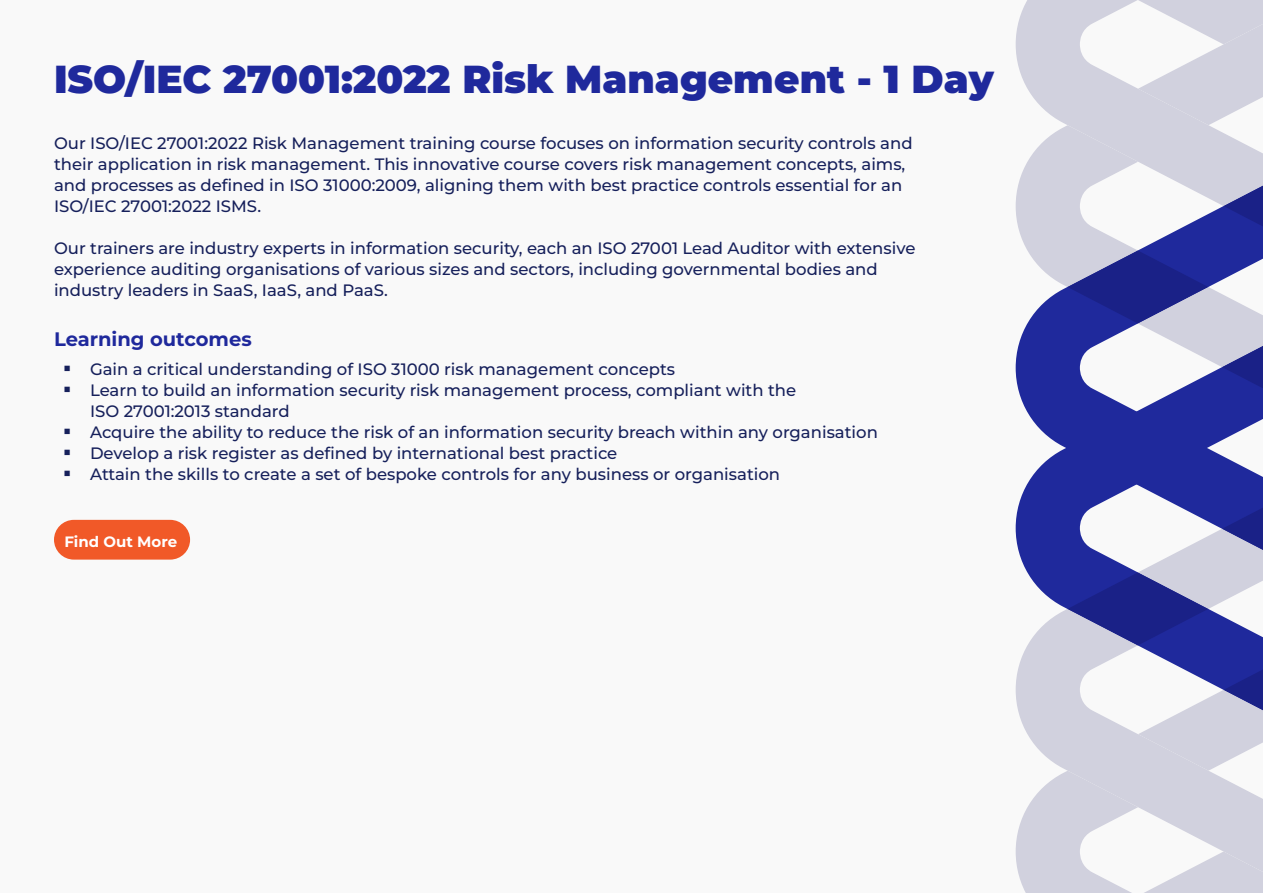
<style>
.page{position:relative;width:1263px;height:893px;background:#f9f9f9}
.page>*{position:absolute;margin:0;border:0;box-sizing:border-box;transform-origin:0 0}
.t1{font:900 39px "Montserrat";color:#1f299c}
.t2{font:700 19.5px "Montserrat";color:#1f299c}
.t3{font:500 16.5px/21px "Montserrat";color:#16205b}
.t4{font:700 15px "Montserrat";color:#fff}
</style>
<div class="page">
<svg style="left:1016px;top:552px;width:247px;height:341px;fill:#d1d1de"></svg>
<svg style="left:1067px;top:572px;width:141px;height:73px;background:#484ea1"></svg>
<svg style="left:1016px;top:390px;width:247px;height:162px;fill:#1f299c"></svg>
<svg style="left:1016px;top:0;width:247px;height:390px;fill:#d1d1de"></svg>
<svg style="left:1223px;top:186px;width:40px;height:40px;background:#484ea1"></svg>
<div style="left:54px;top:520px;width:136px;height:40px;background:#f15928;border-radius:20px"></div>
<h1 class="t1" style="left:54px;top:57px;width:941px">ISO/IEC 27001:2022 Risk Management - 1 Day</h1>
<p class="t3" style="left:54px;top:134px;width:860px">Our ISO/IEC 27001:2022 Risk Management training course focuses on information security controls and their application in risk management. This innovative course covers risk management concepts, aims, and processes as defined in ISO 31000:2009, aligning them with best practice controls essential for an ISO/IEC 27001:2022 ISMS.</p>
<p class="t3" style="left:54px;top:239px;width:863px">Our trainers are industry experts in information security, each an ISO 27001 Lead Auditor with extensive experience auditing organisations of various sizes and sectors, including governmental bodies and industry leaders in SaaS, IaaS, and PaaS.</p>
<p class="t2" style="left:54px;top:325px;width:199px">Learning outcomes</p>
<p class="t3" style="left:90px;top:360px;width:789px">Gain a critical understanding of ISO 31000 risk management concepts<br>Learn to build an information security risk management process, compliant with the<br>ISO 27001:2013 standard<br>Acquire the ability to reduce the risk of an information security breach within any organisation Develop a risk register as defined by international best practice<br>Attain the skills to create a set of bespoke controls for any business or organisation</p>
<p class="t4" style="left:64px;top:531px;width:114px">Find Out More</p>
</div>
